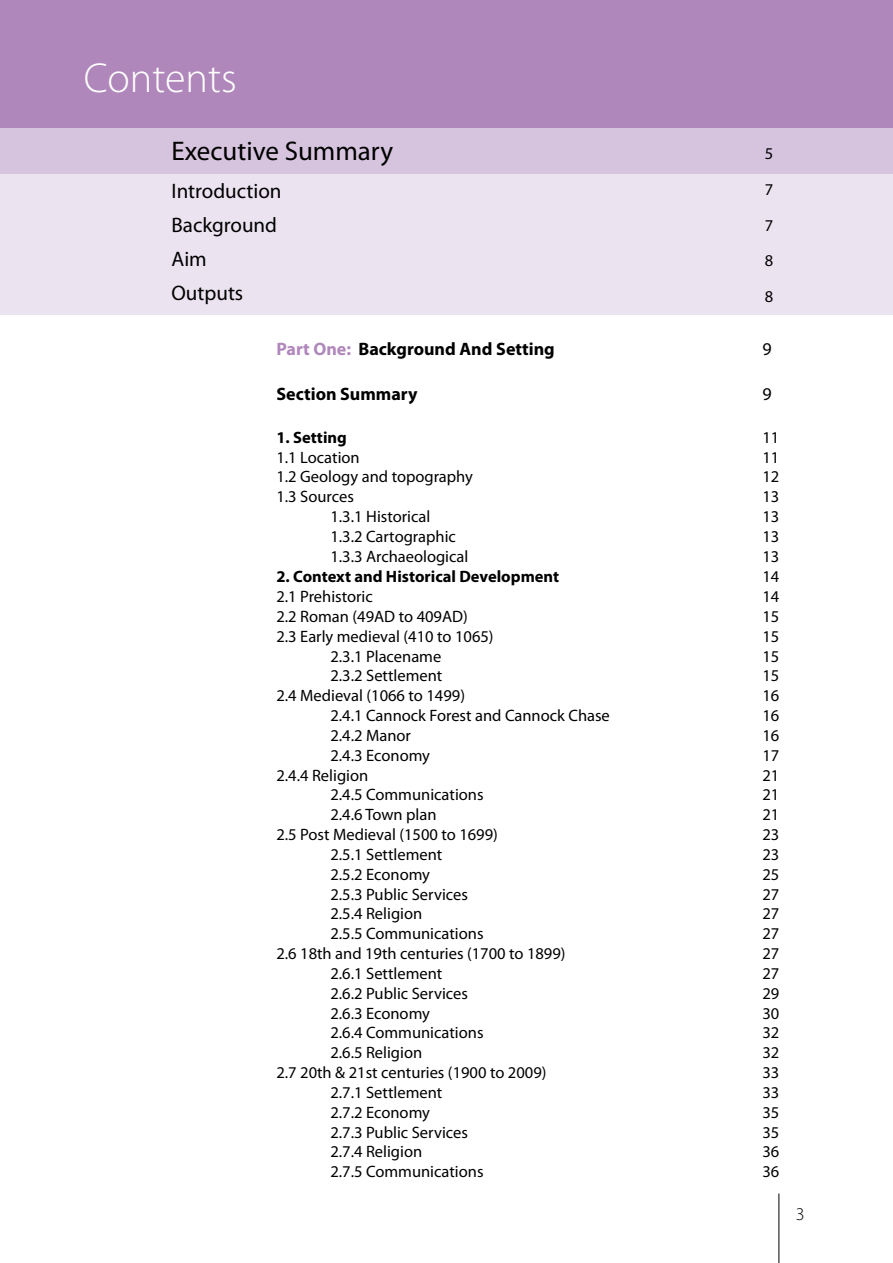
<style>
.page{position:relative;width:893px;height:1263px;background:#fff}
.page>*{position:absolute;margin:0;border:0;box-sizing:border-box;transform-origin:0 0}
.t1{font:300 42px "Myriad Pro";color:#fff}
.t2{font:27px "Myriad Pro";color:#000}
.t3{font:21px/33.8px "Myriad Pro";color:#000}
.t4{font:700 18px "Myriad Pro";color:#000}
.t5{font:18px "Myriad Pro";color:#000}
.t6{font:300 18px "Myriad Pro";color:#000}
.t7{font:16.5px/35.7px "Myriad Pro";color:#000;text-align:justify}
.t8{font:700 16.5px "Myriad Pro";color:#000}
.s1{color:#b087ba}
</style>
<div class="page">
<div style="left:0;top:128px;width:893px;height:187px;background:#ebe3f0"></div>
<hr style="left:778px;top:1193px;width:1px;height:70px;background:#000">
<div style="left:0;top:119px;width:893px;height:55px;background:#d6c4de"></div>
<div style="left:0;top:0;width:893px;height:128px;background:#b087ba"></div>
<h1 class="t1" style="left:84px;top:60px;width:154px">Contents</h1>
<h2 class="t2" style="left:172px;top:140px;width:223px">Executive Summary</h2>
<p class="t3" style="left:171px;top:176px;width:112px">Introduction</p>
<p class="t3" style="left:171px;top:210px;width:107px">Background</p>
<p class="t3" style="left:171px;top:244px;width:73px">Aim<br>Outputs</p>
<p class="t7" style="left:765px;top:137px;width:10px">5<br>7<br>7<br>8<br>8</p>
<p class="t4" style="left:276px;top:341px;width:280px"><span class="s1">Part One:</span> Background And Setting</p>
<p class="t5" style="left:762px;top:341px;width:11px">9</p>
<p class="t4" style="left:276px;top:386px;width:143px">Section Summary</p>
<p class="t5" style="left:762px;top:386px;width:11px">9</p>
<p class="t8" style="left:276px;top:430px;width:72px">1. Setting</p>
<p class="t7" style="left:762px;top:421px;width:18px">11</p>
<p class="t7" style="left:276px;top:441px;width:85px">1.1 Location</p>
<p class="t7" style="left:762px;top:441px;width:18px">11</p>
<p class="t7" style="left:276px;top:460px;width:198px">1.2 Geology and topography</p>
<p class="t7" style="left:762px;top:460px;width:18px">12</p>
<p class="t7" style="left:276px;top:480px;width:79px">1.3 Sources</p>
<p class="t7" style="left:762px;top:480px;width:18px">13</p>
<p class="t7" style="left:330px;top:500px;width:101px">1.3.1 Historical</p>
<p class="t7" style="left:762px;top:500px;width:18px">13</p>
<p class="t7" style="left:330px;top:520px;width:127px">1.3.2 Cartographic</p>
<p class="t7" style="left:762px;top:520px;width:18px">13</p>
<p class="t7" style="left:330px;top:540px;width:140px">1.3.3 Archaeological</p>
<p class="t7" style="left:762px;top:540px;width:18px">13</p>
<p class="t8" style="left:276px;top:570px;width:284px">2. Context and Historical Development</p>
<p class="t7" style="left:762px;top:560px;width:18px">14</p>
<p class="t7" style="left:276px;top:580px;width:98px">2.1 Prehistoric</p>
<p class="t7" style="left:762px;top:580px;width:18px">14</p>
<p class="t7" style="left:276px;top:600px;width:193px">2.2 Roman (49AD to 409AD)</p>
<p class="t7" style="left:762px;top:600px;width:18px">15</p>
<p class="t7" style="left:276px;top:620px;width:219px">2.3 Early medieval (410 to 1065)</p>
<p class="t7" style="left:762px;top:620px;width:18px">15</p>
<p class="t7" style="left:330px;top:639px;width:112px">2.3.1 Placename</p>
<p class="t7" style="left:762px;top:639px;width:18px">15</p>
<p class="t7" style="left:330px;top:659px;width:113px">2.3.2 Settlement</p>
<p class="t7" style="left:762px;top:659px;width:18px">15</p>
<p class="t7" style="left:276px;top:679px;width:190px">2.4 Medieval (1066 to 1499)</p>
<p class="t7" style="left:762px;top:679px;width:18px">16</p>
<p class="t7" style="left:330px;top:699px;width:281px">2.4.1 Cannock Forest and Cannock Chase</p>
<p class="t7" style="left:762px;top:699px;width:18px">16</p>
<p class="t7" style="left:330px;top:719px;width:82px">2.4.2 Manor</p>
<p class="t7" style="left:762px;top:719px;width:18px">16</p>
<p class="t7" style="left:330px;top:739px;width:101px">2.4.3 Economy</p>
<p class="t7" style="left:762px;top:739px;width:18px">17</p>
<p class="t7" style="left:276px;top:758px;width:93px">2.4.4 Religion</p>
<p class="t7" style="left:762px;top:758px;width:18px">21</p>
<p class="t7" style="left:330px;top:778px;width:155px">2.4.5 Communications</p>
<p class="t7" style="left:762px;top:778px;width:18px">21</p>
<p class="t7" style="left:330px;top:798px;width:108px">2.4.6 Town plan</p>
<p class="t7" style="left:762px;top:798px;width:18px">21</p>
<p class="t7" style="left:276px;top:818px;width:223px">2.5 Post Medieval (1500 to 1699)</p>
<p class="t7" style="left:762px;top:818px;width:18px">23</p>
<p class="t7" style="left:330px;top:838px;width:113px">2.5.1 Settlement</p>
<p class="t7" style="left:762px;top:838px;width:18px">23</p>
<p class="t7" style="left:330px;top:858px;width:101px">2.5.2 Economy</p>
<p class="t7" style="left:762px;top:858px;width:18px">25</p>
<p class="t7" style="left:330px;top:877px;width:139px">2.5.3 Public Services</p>
<p class="t7" style="left:762px;top:877px;width:18px">27</p>
<p class="t7" style="left:330px;top:897px;width:93px">2.5.4 Religion</p>
<p class="t7" style="left:762px;top:897px;width:18px">27</p>
<p class="t7" style="left:330px;top:917px;width:155px">2.5.5 Communications</p>
<p class="t7" style="left:762px;top:917px;width:18px">27</p>
<p class="t7" style="left:276px;top:937px;width:291px">2.6 18th and 19th centuries (1700 to 1899)</p>
<p class="t7" style="left:762px;top:937px;width:18px">27</p>
<p class="t7" style="left:330px;top:957px;width:113px">2.6.1 Settlement</p>
<p class="t7" style="left:762px;top:957px;width:18px">27</p>
<p class="t7" style="left:330px;top:977px;width:139px">2.6.2 Public Services</p>
<p class="t7" style="left:762px;top:977px;width:18px">29</p>
<p class="t7" style="left:330px;top:996px;width:101px">2.6.3 Economy</p>
<p class="t7" style="left:762px;top:996px;width:18px">30</p>
<p class="t7" style="left:330px;top:1016px;width:155px">2.6.4 Communications</p>
<p class="t7" style="left:762px;top:1016px;width:18px">32</p>
<p class="t7" style="left:330px;top:1036px;width:93px">2.6.5 Religion</p>
<p class="t7" style="left:762px;top:1036px;width:18px">32</p>
<p class="t7" style="left:276px;top:1056px;width:272px">2.7 20th &amp; 21st centuries (1900 to 2009)</p>
<p class="t7" style="left:762px;top:1056px;width:18px">33</p>
<p class="t7" style="left:330px;top:1076px;width:113px">2.7.1 Settlement</p>
<p class="t7" style="left:762px;top:1076px;width:18px">33</p>
<p class="t7" style="left:330px;top:1096px;width:101px">2.7.2 Economy</p>
<p class="t7" style="left:762px;top:1096px;width:18px">35</p>
<p class="t7" style="left:330px;top:1115px;width:139px">2.7.3 Public Services</p>
<p class="t7" style="left:762px;top:1115px;width:18px">35</p>
<p class="t7" style="left:330px;top:1135px;width:93px">2.7.4 Religion</p>
<p class="t7" style="left:762px;top:1135px;width:18px">36</p>
<p class="t7" style="left:330px;top:1155px;width:155px">2.7.5 Communications</p>
<p class="t7" style="left:762px;top:1155px;width:18px">36</p>
<p class="t6" style="left:796px;top:1207px;width:10px">3</p>
</div>
